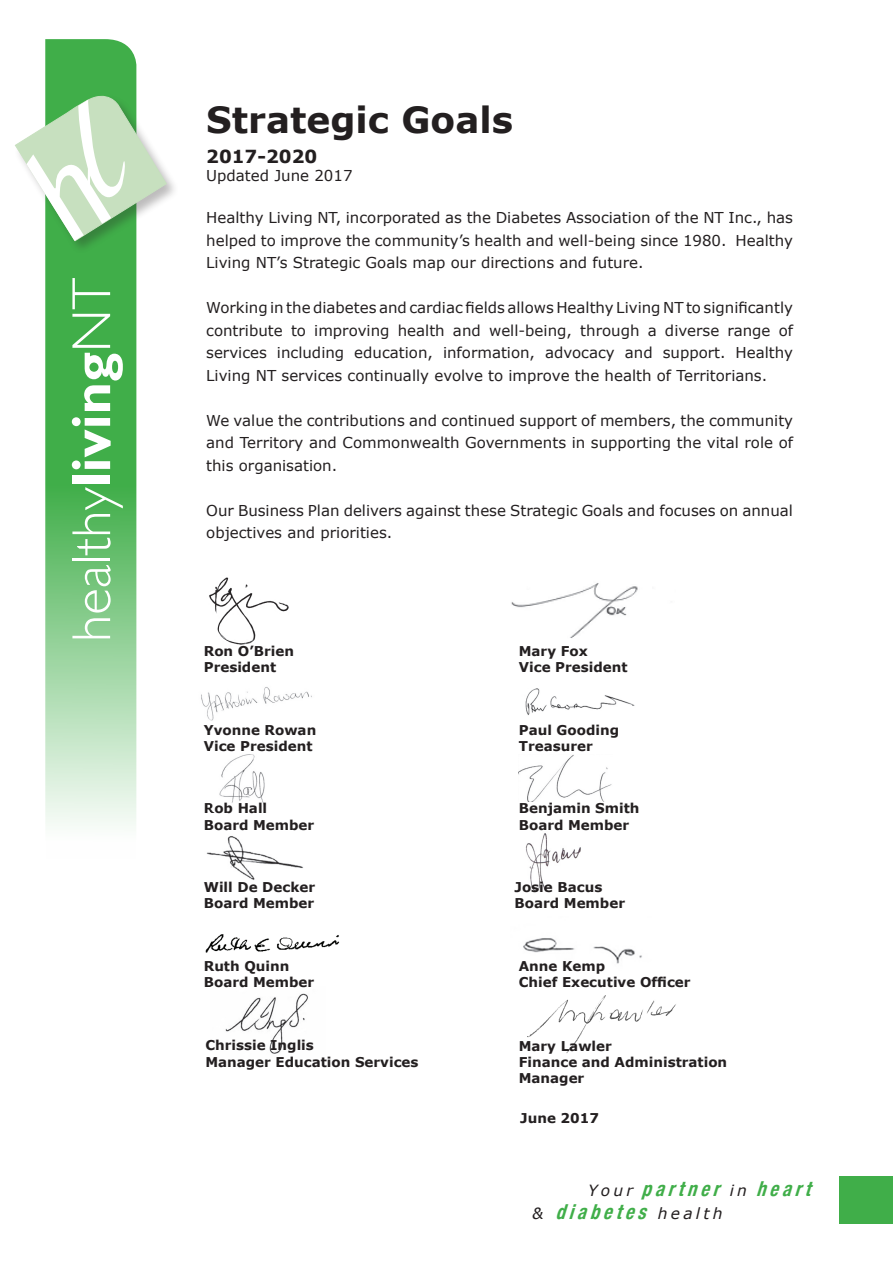
<style>
.page{position:relative;width:893px;height:1263px;background:#fff}
.page>*{position:absolute;margin:0;border:0;box-sizing:border-box;transform-origin:0 0}
.t1{font:700 36px "Verdana";color:#231f20}
.t2{font:italic 700 condensed 20.55px "Helvetica Neue";color:#40ae49;scale:.9 1}
.t3{font:700 18px "Verdana";color:#231f20}
.t4{font:15px/22.5px "Verdana";color:#231f20;text-align:justify}
.t5{font:700 13.5px "Verdana";color:#231f20}
.s1{font-family:"Verdana";font-weight:400;font-stretch:normal;font-size:15.45px;color:#231f20}
</style>
<div class="page">
<img style="left:526px;top:833px;width:55px;height:59px">
<img style="left:527px;top:996px;width:149px;height:57px">
<svg style="left:45px;top:39px;width:92px;height:786px;background:#81c986"></svg>
<svg style="left:72px;top:618px;width:38px;height:20px"></svg>
<svg style="left:85px;top:565px;width:26px;height:47px"></svg>
<hr style="left:72px;top:558px;width:38px;height:3px;background:#fff">
<svg style="left:72px;top:487px;width:51px;height:68px;background:#6abf71"></svg>
<div style="left:72px;top:476px;width:38px;height:8px;background:#fff"></div>
<svg style="left:72px;top:417px;width:39px;height:52px"></svg>
<svg style="left:72px;top:278px;width:51px;height:133px"></svg>
<div style="left:14px;top:94px;width:166px;height:160px;background:#231f20;opacity:.3"></div>
<svg style="left:14px;top:87px;width:153px;height:155px"></svg>
<div style="left:840px;top:1176px;width:53px;height:47px;background:#40ae49"></div>
<img style="left:523px;top:938px;width:119px;height:26px">
<img style="left:511px;top:583px;width:127px;height:55px">
<img style="left:525px;top:688px;width:110px;height:27px">
<img style="left:219px;top:754px;width:47px;height:52px">
<img style="left:206px;top:836px;width:97px;height:44px">
<img style="left:201px;top:687px;width:111px;height:34px">
<img style="left:209px;top:577px;width:80px;height:68px">
<img style="left:225px;top:993px;width:83px;height:61px">
<img style="left:205px;top:934px;width:135px;height:19px">
<img style="left:519px;top:754px;width:93px;height:47px">
<p class="t1" style="left:206px;top:96px;width:308px">Strategic Goals</p>
<p class="t3" style="left:206px;top:144px;width:113px">2017-2020</p>
<p class="t4" style="left:206px;top:164px;width:148px">Updated June 2017</p>
<p class="t4" style="left:206px;top:207px;width:588px">Healthy Living NT, incorporated as the Diabetes Association of the NT Inc., has helped to improve the community’s health and well-being since 1980. Healthy Living NT’s Strategic Goals map our directions and future.</p>
<p class="t4" style="left:206px;top:297px;width:588px">Working in the diabetes and cardiac fields allows Healthy Living NT to significantly contribute to improving health and well-being, through a diverse range of services including education, information, advocacy and support. Healthy Living NT services continually evolve to improve the health of Territorians.</p>
<p class="t4" style="left:206px;top:409px;width:588px">We value the contributions and continued support of members, the community and Territory and Commonwealth Governments in supporting the vital role of this organisation.</p>
<p class="t4" style="left:206px;top:499px;width:588px">Our Business Plan delivers against these Strategic Goals and focuses on annual objectives and priorities.</p>
<p class="t5" style="left:204px;top:642px;width:92px">Ron O’Brien</p>
<p class="t5" style="left:519px;top:642px;width:71px">Mary Fox</p>
<p class="t5" style="left:204px;top:659px;width:74px">President</p>
<p class="t5" style="left:519px;top:659px;width:110px">Vice President</p>
<p class="t5" style="left:204px;top:721px;width:114px">Yvonne Rowan</p>
<p class="t5" style="left:519px;top:721px;width:102px">Paul Gooding</p>
<p class="t5" style="left:204px;top:737px;width:110px">Vice President</p>
<p class="t5" style="left:519px;top:737px;width:75px">Treasurer</p>
<p class="t5" style="left:204px;top:800px;width:65px">Rob Hall</p>
<p class="t5" style="left:519px;top:800px;width:122px">Benjamin Smith</p>
<p class="t5" style="left:204px;top:816px;width:112px">Board Member</p>
<p class="t5" style="left:519px;top:816px;width:112px">Board Member</p>
<p class="t5" style="left:204px;top:878px;width:113px">Will De Decker</p>
<p class="t5" style="left:204px;top:894px;width:112px">Board Member</p>
<p class="t5" style="left:514px;top:878px;width:89px">Josie Bacus</p>
<p class="t5" style="left:514px;top:895px;width:112px">Board Member</p>
<p class="t5" style="left:204px;top:957px;width:87px">Ruth Quinn</p>
<p class="t5" style="left:519px;top:957px;width:88px">Anne Kemp</p>
<p class="t5" style="left:204px;top:973px;width:112px">Board Member</p>
<p class="t5" style="left:519px;top:973px;width:173px">Chief Executive Officer</p>
<p class="t5" style="left:205px;top:1037px;width:110px">Chrissie Inglis</p>
<p class="t5" style="left:205px;top:1053px;width:215px">Manager Education Services</p>
<p class="t5" style="left:519px;top:1037px;width:95px">Mary Lawler</p>
<p class="t5" style="left:519px;top:1053px;width:210px">Finance and Administration</p>
<p class="t5" style="left:519px;top:1070px;width:67px">Manager</p>
<p class="t5" style="left:520px;top:1109px;width:80px">June 2017</p>
<p class="t2" style="left:588px;top:1172px;width:259px"><span class="s1">Y o u r</span> partner <span class="s1">i n</span> heart</p>
<p class="t2" style="left:532px;top:1194px;width:213px"><span class="s1">&amp;</span> diabetes <span class="s1">h e a l t h</span></p>
</div>
